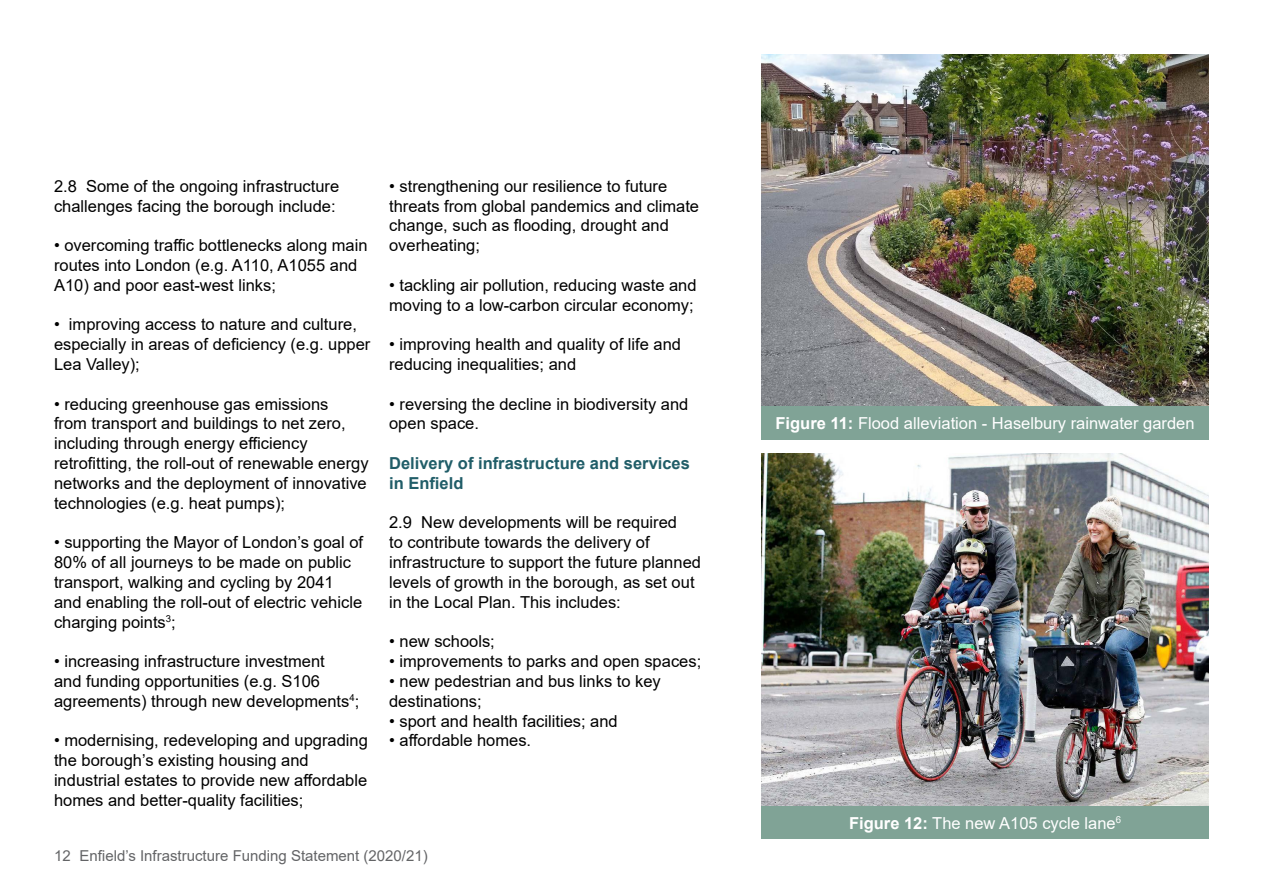
<style>
.page{position:relative;width:1263px;height:893px;background:#fff}
.page>*{position:absolute;margin:0;border:0;box-sizing:border-box;transform-origin:0 0}
.t1{font:16.5px/19.8px "Arial";color:#000}
.t2{font:16.5px "Arial";color:#fff}
.t3{font:700 16.5px/19.8px "Arial";color:#205d68}
.t4{font:15px "Arial";color:#636466}
.s1{font-weight:700}
</style>
<div class="page">
<img style="left:761px;top:54px;width:448px;height:352px">
<div style="left:761px;top:406px;width:448px;height:34px;background:#80a396"></div>
<img style="left:761px;top:453px;width:448px;height:353px">
<div style="left:761px;top:806px;width:448px;height:33px;background:#80a396"></div>
<p class="t1" style="left:54px;top:176px;width:287px">2.8 Some of the ongoing infrastructure challenges facing the borough include:</p>
<p class="t1" style="left:54px;top:235px;width:315px">• overcoming traffic bottlenecks along main routes into London (e.g. A110, A1055 and<br>A10) and poor east-west links;</p>
<p class="t1" style="left:54px;top:315px;width:318px">• improving access to nature and culture, especially in areas of deficiency (e.g. upper<br>Lea Valley);</p>
<p class="t1" style="left:54px;top:394px;width:316px">• reducing greenhouse gas emissions<br>from transport and buildings to net zero, including through energy efficiency retrofitting, the roll-out of renewable energy networks and the deployment of innovative technologies (e.g. heat pumps);</p>
<p class="t1" style="left:54px;top:532px;width:311px">• supporting the Mayor of London’s goal of 80% of all journeys to be made on public transport, walking and cycling by 2041 and enabling the roll-out of electric vehicle charging points<sup>3</sup>;</p>
<p class="t1" style="left:54px;top:651px;width:307px">• increasing infrastructure investment<br>and funding opportunities (e.g. S106 agreements) through new developments<sup>4</sup>;</p>
<p class="t1" style="left:54px;top:730px;width:315px">• modernising, redeveloping and upgrading the borough’s existing housing and industrial estates to provide new affordable homes and better-quality facilities;</p>
<p class="t1" style="left:389px;top:176px;width:311px">• strengthening our resilience to future threats from global pandemics and climate change, such as flooding, drought and overheating;</p>
<p class="t1" style="left:389px;top:275px;width:309px">• tackling air pollution, reducing waste and moving to a low-carbon circular economy;</p>
<p class="t1" style="left:389px;top:334px;width:293px">• improving health and quality of life and reducing inequalities; and</p>
<p class="t1" style="left:389px;top:394px;width:301px">• reversing the decline in biodiversity and open space.</p>
<p class="t3" style="left:389px;top:454px;width:302px">Delivery of infrastructure and services in Enfield</p>
<p class="t1" style="left:389px;top:513px;width:313px">2.9 New developments will be required<br>to contribute towards the delivery of infrastructure to support the future planned levels of growth in the borough, as set out in the Local Plan. This includes:</p>
<p class="t1" style="left:389px;top:631px;width:107px">• new schools;</p>
<p class="t1" style="left:389px;top:651px;width:314px">• improvements to parks and open spaces;</p>
<p class="t1" style="left:389px;top:671px;width:273px">• new pedestrian and bus links to key destinations;</p>
<p class="t1" style="left:389px;top:711px;width:230px">• sport and health facilities; and</p>
<p class="t1" style="left:389px;top:730px;width:144px">• affordable homes.</p>
<p class="t4" style="left:54px;top:845px;width:375px">12 Enfield’s Infrastructure Funding Statement (2020/21)</p>
<p class="t2" style="left:775px;top:412px;width:421px"><span class="s1">Figure 11:</span> Flood alleviation - Haselbury rainwater garden</p>
<p class="t2" style="left:849px;top:811px;width:273px"><span class="s1">Figure 12:</span> The new A105 cycle lane<sup>6</sup></p>
</div>
